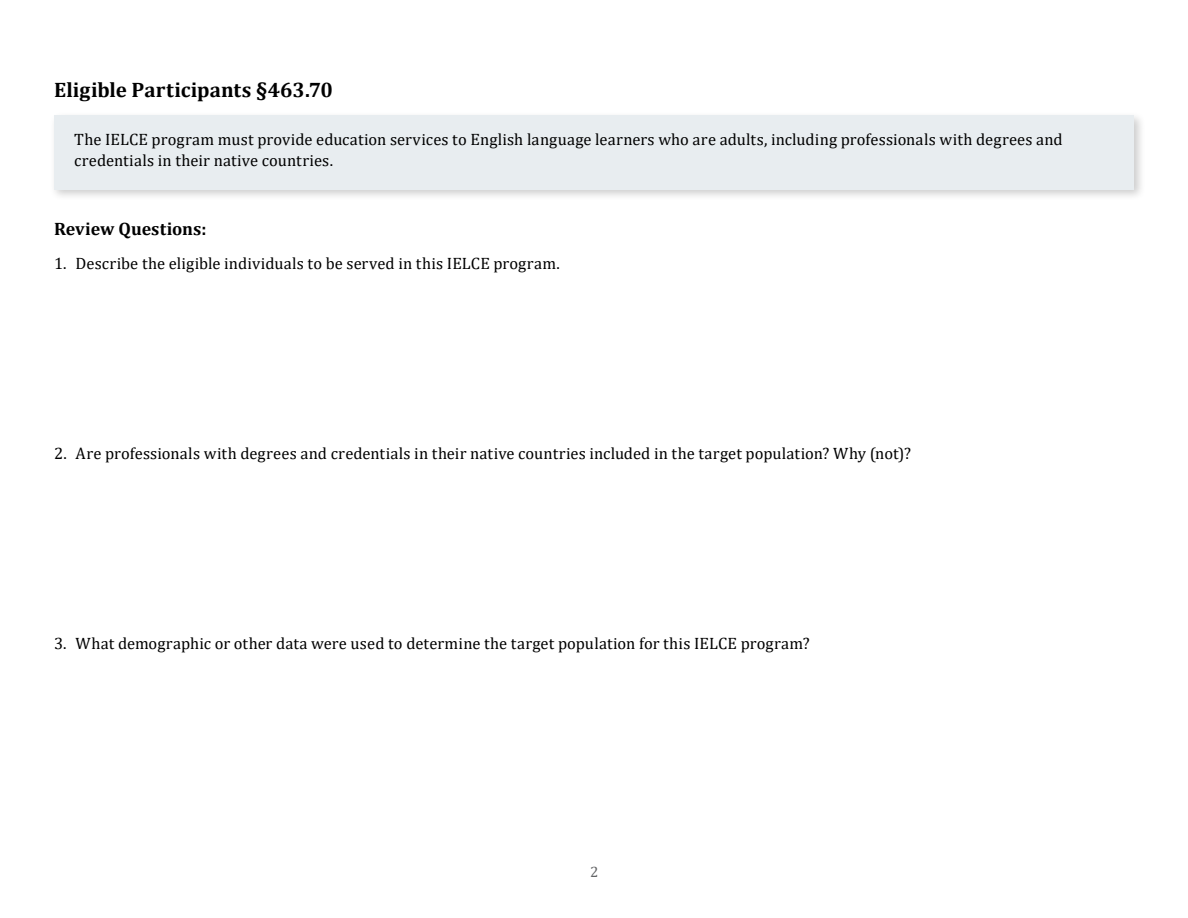
<style>
.page{position:relative;width:1188px;height:918px;background:#fff}
.page>*{position:absolute;margin:0;border:0;box-sizing:border-box;transform-origin:0 0}
.t1{font:700 21px "Cambria";letter-spacing:.005em;color:#000}
.t2{font:700 18px "Cambria";letter-spacing:-.005em;color:#000}
.t3{font:16.5px/21px "Cambria";letter-spacing:.005em;color:#000}
.t4{font:15px "Cambria";color:#636466}
</style>
<div class="page">
<div style="left:49px;top:111px;width:1097px;height:91px;background:#000;opacity:.2"></div>
<div style="left:54px;top:115px;width:1080px;height:75px;background:#e8edf0"></div>
<h3 class="t1" style="left:54px;top:75px;width:281px">Eligible Participants §463.70</h3>
<p class="t3" style="left:74px;top:129px;width:990px">The IELCE program must provide education services to English language learners who are adults, including professionals with degrees and credentials in their native countries.</p>
<h4 class="t2" style="left:54px;top:216px;width:154px">Review Questions:</h4>
<p class="t3" style="left:54px;top:253px;width:507px">1. Describe the eligible individuals to be served in this IELCE program.</p>
<p class="t3" style="left:54px;top:443px;width:859px">2. Are professionals with degrees and credentials in their native countries included in the target population? Why (not)?</p>
<p class="t3" style="left:54px;top:632px;width:757px">3. What demographic or other data were used to determine the target population for this IELCE program?</p>
<p class="t4" style="left:590px;top:863px;width:10px">2</p>
</div>
